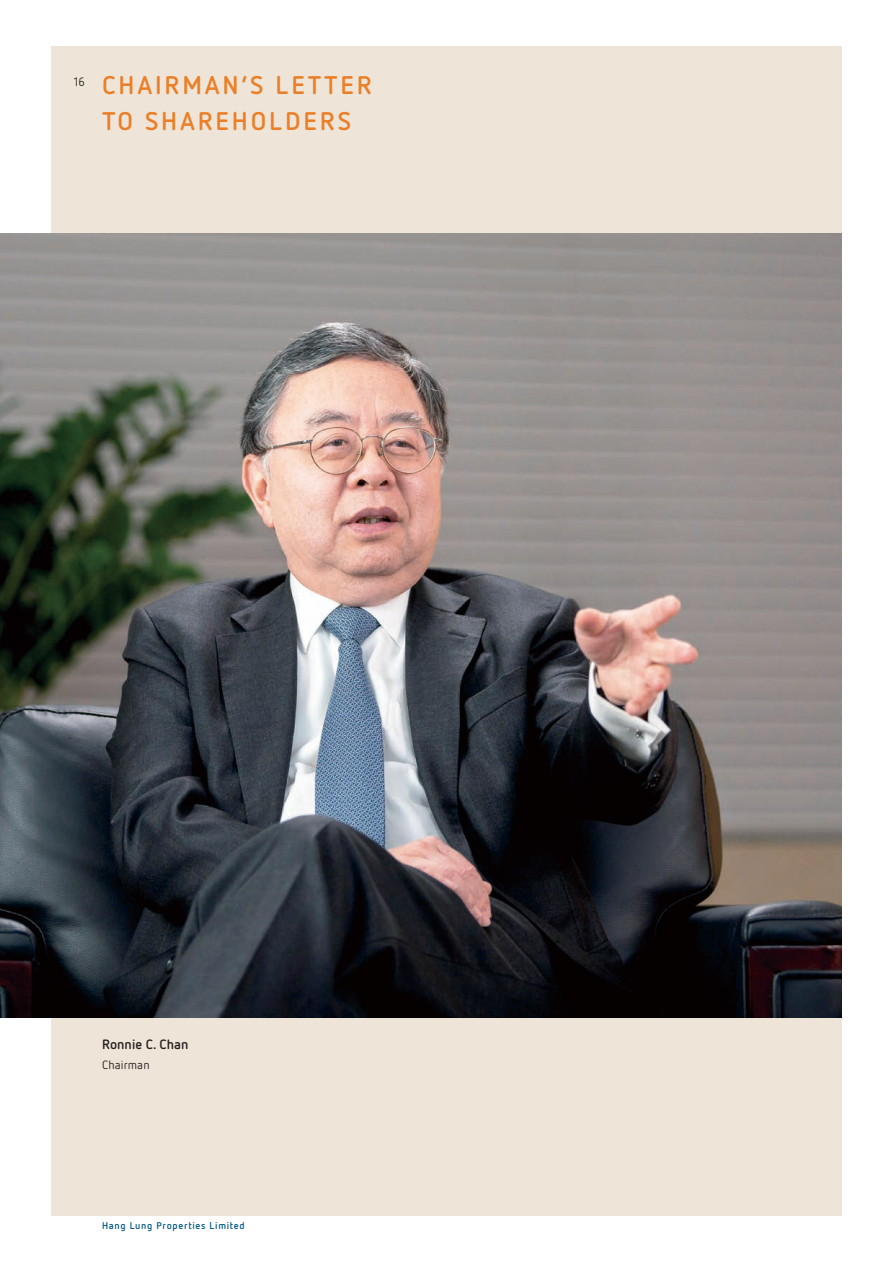
<style>
.page{position:relative;width:893px;height:1263px;background:#fff}
.page>*{position:absolute;margin:0;border:0;box-sizing:border-box;transform-origin:0 0}
.t1{font:700 25.5px/36px "Netto OT";letter-spacing:.11em;color:#eb7f27}
.t2{font:700 13.5px "Netto OT";letter-spacing:.005em;color:#221f20}
.t3{font:12px "Netto OT";letter-spacing:.01em;color:#221f20}
.t4{font:700 9.75px "Netto OT";letter-spacing:.075em;color:#005883}
</style>
<div class="page">
<div style="left:51px;top:47px;width:791px;height:1169px;background:#eee4d7"></div>
<img style="left:0;top:234px;width:842px;height:783px">
<p class="t3" style="left:74px;top:74px;width:13px">16</p>
<p class="t1" style="left:102px;top:66px;width:271px">CHAIRMAN’S LETTER<br>TO SHAREHOLDERS</p>
<p class="t2" style="left:102px;top:1036px;width:88px">Ronnie C. Chan</p>
<p class="t3" style="left:102px;top:1057px;width:49px">Chairman</p>
<p class="t4" style="left:102px;top:1219px;width:144px">Hang Lung Properties Limited</p>
</div>
